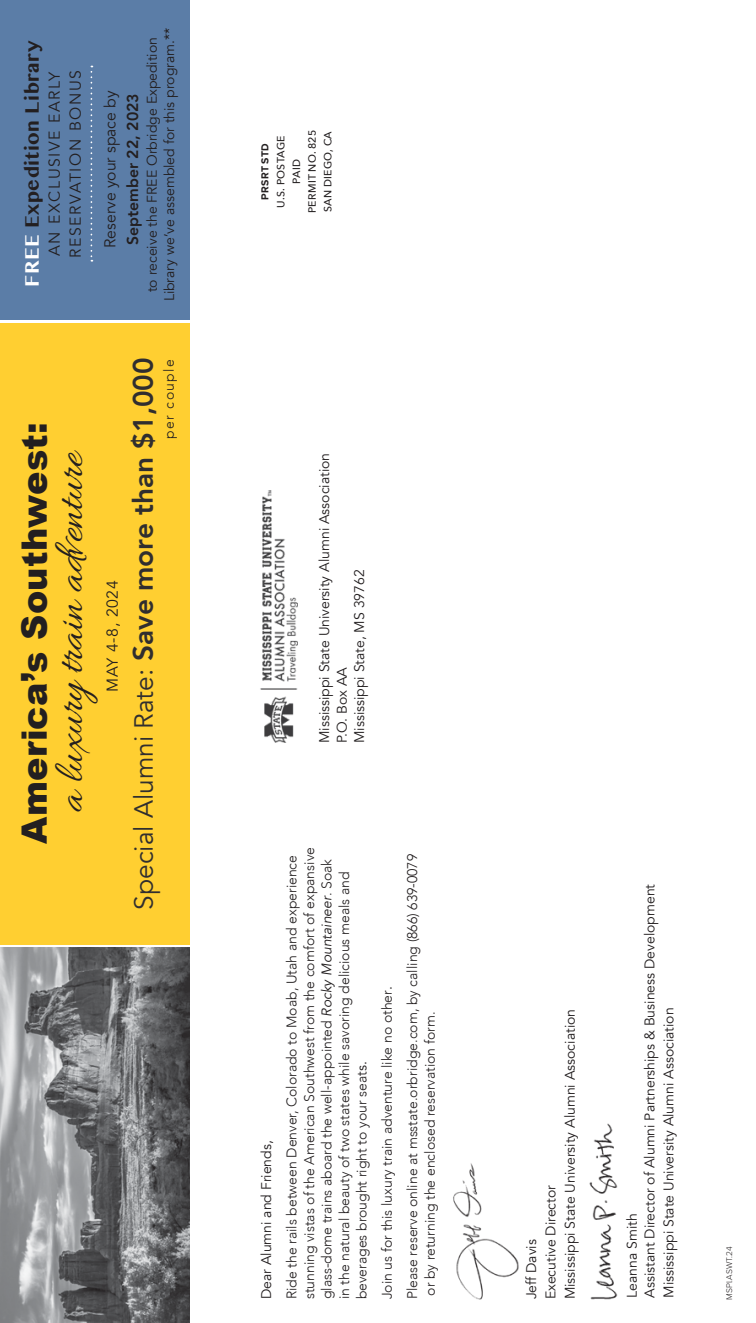
<style>
.page{position:relative;width:756px;height:1323px;background:#fff}
.page>*{position:absolute;margin:0;border:0;box-sizing:border-box;transform-origin:0 0}
.t1{font:43.75px "Allura";color:#231f20}
.t2{font:900 35px "Arial";letter-spacing:.005em;color:#231f20}
.t3{font:26.25px "Avenir";color:#302e2f}
.t4{font:700 22.75px "Khmer MN";letter-spacing:.02em;color:#231f20}
.t5{font:15.75px/21px "Avenir";letter-spacing:.095em;color:#231f20}
.t6{font:15.75px "Avenir";color:#231f20}
.t7{font:800 15.75px "Avenir";color:#231f20}
.t8{font:300 14px/17.5px "Avenir";color:#231f20}
.t9{font:14px/17.5px "Avenir";color:#231f20}
.t10{font:300 14px "Avenir";letter-spacing:.1em;color:#231f20}
.t11{font:500 10.5px/15.8px "Avenir Next";letter-spacing:.025em;color:#231f20;text-align:center}
.t12{font:700 10.5px "Proxima Nova";letter-spacing:.02em;color:#231f20}
.t13{font:300 8.58px "Proxima Nova";color:#231f20}
.s1{color:#fff}
.s2{font-weight:800;font-size:28px}
.s3{font-weight:400;font-style:italic}
.s4{font-weight:400}
</style>
<div class="page">
<div style="left:0;top:323px;width:189px;height:621px;background:#ffcf31"></div>
<div style="left:0;top:0;width:189px;height:319px;background:#5b7da7"></div>
<svg style="left:91px;top:66px;width:1px;height:196px"></svg>
<img style="left:260px;top:490px;width:37px;height:252px">
<img style="left:453px;top:1163px;width:66px;height:137px">
<img style="left:589px;top:1123px;width:29px;height:177px">
<img style="left:0;top:948px;width:189px;height:375px">
<h3 class="t4" style="left:18px;top:287px;width:248px;rotate:-90deg"><span class="s1">FREE</span> Expedition Library</h3>
<p class="t5" style="left:44px;top:258px;width:189px;rotate:-90deg">AN EXCLUSIVE EARLY<br>RESERVATION BONUS</p>
<p class="t9" style="left:143px;top:301px;width:275px;text-align:center;rotate:-90deg">to receive the FREE Orbridge Expedition<br>Library we’ve assembled for this program.**</p>
<p class="t6" style="left:101px;top:248px;width:159px;rotate:-90deg">Reserve your space by</p>
<p class="t7" style="left:121px;top:245px;width:153px;rotate:-90deg">September 22, 2023</p>
<h2 class="t2" style="left:9px;top:844px;width:423px;rotate:-90deg">America’s Southwest:</h2>
<h1 class="t1" style="left:46px;top:812px;width:363px;rotate:-90deg">a luxury train adventure</h1>
<p class="t5" style="left:102px;top:692px;width:113px;rotate:-90deg">MAY 4-8, 2024</p>
<h3 class="t3" style="left:128px;top:910px;width:554px;rotate:-90deg">Special Alumni Rate: <span class="s2">Save more than $1,000</span></h3>
<p class="t10" style="left:161px;top:439px;width:81px;rotate:-90deg">per couple</p>
<p class="t12" style="left:257px;top:200px;width:58px;rotate:-90deg">PRSRT STD</p>
<p class="t11" style="left:272px;top:213px;width:85px;rotate:-90deg">U.S. POSTAGE<br>PAID<br>PERMIT NO. 825<br>SAN DIEGO, CA</p>
<p class="t9" style="left:316px;top:743px;width:292px;rotate:-90deg">Mississippi State University Alumni Association<br>P.O. Box AA<br>Mississippi State, MS 39762</p>
<p class="t9" style="left:258px;top:1299px;width:160px;rotate:-90deg">Dear Alumni and Friends,</p>
<p class="t8" style="left:283px;top:1299px;width:454px;rotate:-90deg">Ride the rails between Denver, Colorado to Moab, Utah and experience stunning vistas of the American Southwest from the comfort of expansive glass-dome trains aboard the well-appointed <span class="s3">Rocky Mountaineer</span>. Soak in the natural beauty of two states while savoring delicious meals and beverages brought right to your seat<span class="s4">s.</span></p>
<p class="t8" style="left:374px;top:1299px;width:447px;line-height:25.4px;rotate:-90deg">Join us for this luxury train adventure like no other<span class="s4">.<br></span>Please reserve online at msstate.orbridge.com, by calling (866) 639-0079</p>
<p class="t8" style="left:421px;top:1296px;width:286px;rotate:-90deg">or by returning the enclosed reservation form.</p>
<p class="t9" style="left:522px;top:1299px;width:292px;line-height:19.2px;rotate:-90deg">Jeff Davis<br>Executive Director<br>Mississippi State University Alumni Association</p>
<p class="t9" style="left:624px;top:1298px;width:415px;rotate:-90deg">Leanna Smith<br>Assistant Director of Alumni Partnerships &amp; Business Development</p>
<p class="t9" style="left:660px;top:1298px;width:292px;rotate:-90deg">Mississippi State University Alumni Association</p>
<p class="t13" style="left:723px;top:1300px;width:55px;rotate:-90deg">MSPI.ASWT.24</p>
</div>
